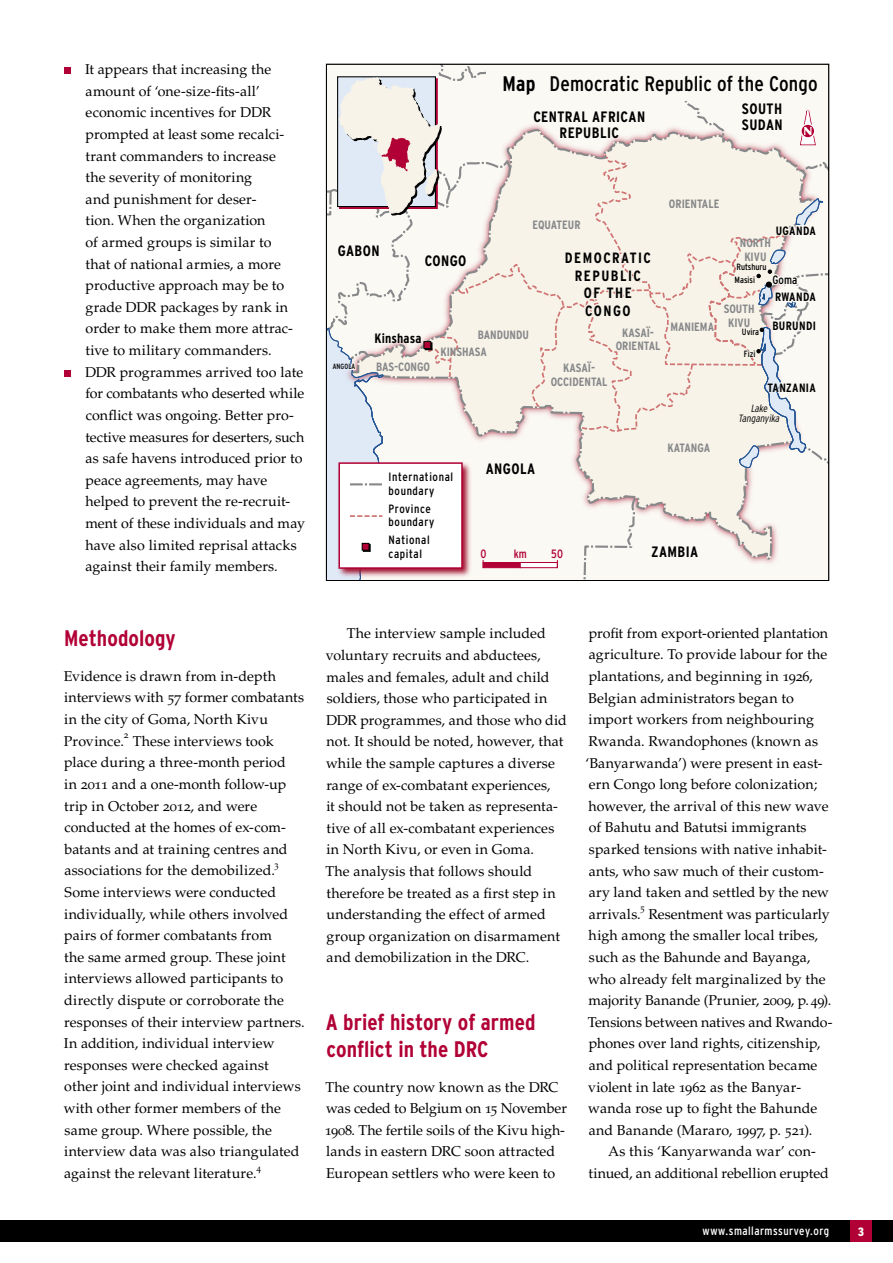
<style>
.page{position:relative;width:893px;height:1263px;background:#fff}
.page>*{position:absolute;margin:0;border:0;box-sizing:border-box;transform-origin:0 0}
.t1{font:700 condensed 22.5px/27px "Interstate";color:#b10035}
.t2{font:condensed 21px "Interstate";letter-spacing:.01em;color:#000}
.t3{font:700 condensed 15px/16.5px "Interstate";letter-spacing:.03em;color:#000;text-align:center}
.t4{font:700 condensed 14.85px/17.4px "Interstate";letter-spacing:.1em;color:#000;text-align:center}
.t5{font:14.25px/21.6px "Palatino LT Std";letter-spacing:.005em;color:#000}
.t6{font:700 condensed 13.5px "Interstate";letter-spacing:.01em;color:#000}
.t7{font:700 condensed 12px/13.5px "Interstate";color:#87888a;text-align:center}
.t8{font:condensed 12px/13.5px "Interstate";letter-spacing:.05em;color:#000}
.t9{font:700 condensed 12px "Interstate";letter-spacing:.03em;color:#000}
.t10{font:condensed 12px "Interstate";letter-spacing:.04em;color:#fff}
.t11{font:condensed 12px "Interstate";color:#b10035}
.t12{font:900 condensed 12px "Interstate";color:#fff}
.t13{font:italic 300 condensed 10.5px/10.5px "Interstate";color:#000;text-align:center}
.t14{font:9.6px "Palatino LT Std";color:#000}
.t15{font:condensed 9px/12.5px "Interstate";color:#000}
.t16{font:condensed 7.5px "Interstate";color:#000}
.s1{font-weight:700}
</style>
<div class="page">
<div style="left:0;top:1220px;width:893px;height:22px;background:#000"></div>
<div style="left:850px;top:1220px;width:22px;height:22px;background:#b10035"></div>
<div style="left:64px;top:67px;width:7px;height:7px;background:#b10035"></div>
<div style="left:64px;top:370px;width:7px;height:7px;background:#b10035"></div>
<svg style="left:326px;top:63px;width:504px;height:518px"></svg>
<p class="t5" style="left:85px;top:59px;width:221px">It appears that increasing the amount of ‘one-size-fits-all’ economic incentives for DDR prompted at least some recalci&shy;trant commanders to increase<br>the severity of monitoring<br>and punishment for deser-<br>tion. When the organization<br>of armed groups is similar to<br>that of national armies, a more productive approach may be to grade DDR packages by rank in order to make them more attrac&shy;tive to military commanders.<br>DDR programmes arrived too late for combatants who deserted while conflict was ongoing. Better pro&shy;tective measures for deserters, such as safe havens introduced prior to peace agreements, may have helped to prevent the re-recruit&shy;ment of these individuals and may have also limited reprisal attacks against their family members.</p>
<h2 class="t2" style="left:502px;top:72px;width:317px"><span class="s1">Map</span> Democratic Republic of the Congo</h2>
<p class="t3" style="left:533px;top:108px;width:113px">CENTRAL AFRICAN<br>REPUBLIC</p>
<p class="t3" style="left:742px;top:100px;width:42px;text-align:left">SOUTH<br>SUDAN</p>
<p class="t3" style="left:338px;top:242px;width:43px">GABON</p>
<p class="t3" style="left:425px;top:253px;width:43px">CONGO</p>
<p class="t7" style="left:533px;top:218px;width:49px">EQUATEUR</p>
<p class="t4" style="left:565px;top:249px;width:88px">DEMOCRATIC<br>REPUBLIC<br>OF THE<br>CONGO</p>
<p class="t16" style="left:333px;top:362px;width:24px">ANGOLA</p>
<p class="t6" style="left:374px;top:331px;width:49px">Kinshasa</p>
<p class="t7" style="left:376px;top:360px;width:55px">BAS-CONGO</p>
<p class="t7" style="left:478px;top:328px;width:53px">BANDUNDU</p>
<p class="t7" style="left:440px;top:345px;width:48px">KINSHASA</p>
<p class="t7" style="left:551px;top:361px;width:58px">KASAÏ-<br>OCCIDENTAL</p>
<p class="t7" style="left:616px;top:326px;width:46px">KASAÏ-<br>ORIENTAL</p>
<p class="t7" style="left:669px;top:197px;width:52px">ORIENTALE</p>
<p class="t9" style="left:776px;top:224px;width:42px">UGANDA</p>
<p class="t7" style="left:740px;top:236px;width:33px">NORTH<br>KIVU</p>
<p class="t15" style="left:735px;top:261px;width:33px">Rutshuru<br>Masisi</p>
<p class="t8" style="left:772px;top:273px;width:26px">Goma</p>
<p class="t7" style="left:670px;top:320px;width:45px">MANIEMA</p>
<p class="t7" style="left:724px;top:302px;width:32px">SOUTH<br>KIVU</p>
<p class="t15" style="left:742px;top:326px;width:19px">Uvira</p>
<p class="t15" style="left:744px;top:347px;width:13px">Fizi</p>
<p class="t9" style="left:775px;top:290px;width:42px">RWANDA</p>
<p class="t9" style="left:772px;top:319px;width:45px">BURUNDI</p>
<p class="t7" style="left:668px;top:441px;width:44px">KATANGA</p>
<p class="t9" style="left:767px;top:381px;width:50px">TANZANIA</p>
<p class="t13" style="left:739px;top:403px;width:42px">Lake<br>Tanganyika</p>
<p class="t8" style="left:389px;top:470px;width:66px">International boundary</p>
<p class="t8" style="left:389px;top:502px;width:47px">Province boundary</p>
<p class="t8" style="left:389px;top:533px;width:43px">National capital</p>
<p class="t3" style="left:486px;top:460px;width:51px">ANGOLA</p>
<p class="t11" style="left:480px;top:547px;width:8px">0</p>
<p class="t11" style="left:514px;top:547px;width:15px">km</p>
<p class="t11" style="left:551px;top:547px;width:13px">50</p>
<p class="t3" style="left:652px;top:543px;width:48px">ZAMBIA</p>
<h1 class="t1" style="left:64px;top:625px;width:113px">Methodology</h1>
<p class="t5" style="left:64px;top:665px;width:242px">Evidence is drawn from in-depth interviews with 57 former combatants in the city of Goma, North Kivu<br>Province.</p>
<p class="t14" style="left:124px;top:729px;width:6px">2</p>
<p class="t5" style="left:64px;top:730px;width:225px;text-indent:69px">These interviews took place during a three-month period in 2011 and a one-month follow-up trip in October 2012, and were conducted at the homes of ex-com&shy;batants and at training centres and associations for the demobilized.</p>
<p class="t14" style="left:274px;top:859px;width:6px">3</p>
<p class="t5" style="left:64px;top:881px;width:242px">Some interviews were conducted individually, while others involved pairs of former combatants from<br>the same armed group. These joint interviews allowed participants to directly dispute or corroborate the responses of their interview partners.<br>In addition, individual interview responses were checked against other joint and individual interviews with other former members of the same group. Where possible, the interview data was also triangulated against the relevant literature.</p>
<p class="t14" style="left:257px;top:1162px;width:6px">4</p>
<p class="t5" style="left:325px;top:623px;width:243px;text-indent:21px">The interview sample included voluntary recruits and abductees, males and females, adult and child soldiers, those who participated in DDR programmes, and those who did not. It should be noted, however, that while the sample captures a diverse range of ex-combatant experiences,<br>it should not be taken as representa&shy;tive of all ex-combatant experiences in North Kivu, or even in Goma.<br>The analysis that follows should therefore be treated as a first step in understanding the effect of armed group organization on disarmament and demobilization in the DRC.</p>
<h1 class="t1" style="left:326px;top:1008px;width:211px">A brief history of armed conflict in the DRC</h1>
<p class="t5" style="left:325px;top:1076px;width:244px">The country now known as the DRC was ceded to Belgium on 15 November 1908. The fertile soils of the Kivu high&shy;lands in eastern DRC soon attracted European settlers who were keen to</p>
<p class="t5" style="left:585px;top:622px;width:245px">profit from export-oriented plantation agriculture. To provide labour for the plantations, and beginning in 1926, Belgian administrators began to import workers from neighbouring Rwanda. Rwandophones (known as ‘Banyarwanda’) were present in east&shy;ern Congo long before colonization; however, the arrival of this new wave of Bahutu and Batutsi immigrants sparked tensions with native inhabit&shy;ants, who saw much of their custom&shy;ary land taken and settled by the new arrivals.</p>
<p class="t14" style="left:640px;top:902px;width:6px">5</p>
<p class="t5" style="left:588px;top:903px;width:246px;text-indent:61px">Resentment was particularly high among the smaller local tribes, such as the Bahunde and Bayanga, who already felt marginalized by the majority Banande (Prunier, 2009, p.49).<br>Tensions between natives and Rwando&shy;phones over land rights, citizenship, and political representation became violent in late 1962 as the Banyar&shy;wanda rose up to fight the Bahunde and Banande (Mararo, 1997, p. 521).</p>
<p class="t5" style="left:589px;top:1141px;width:242px;text-align:center">As this ‘Kanyarwanda war’ con&shy;tinued, an additional rebellion erupted</p>
<p class="t10" style="left:702px;top:1224px;width:128px">www.smallarmssurvey.org</p>
<p class="t12" style="left:858px;top:1225px;width:8px">3</p>
</div>
